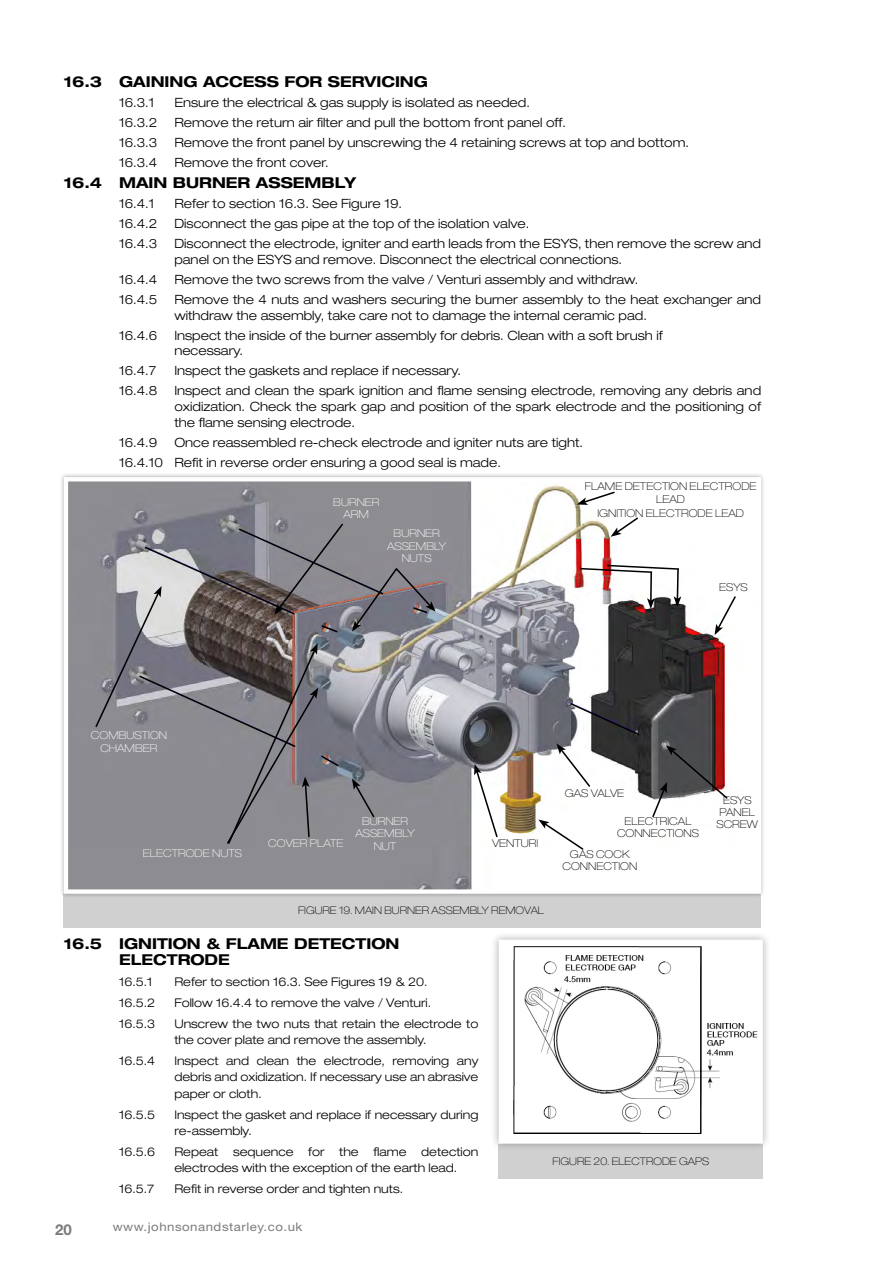
<style>
.page{position:relative;width:893px;height:1263px;background:#fff}
.page>*{position:absolute;margin:0;border:0;box-sizing:border-box;transform-origin:0 0}
.SUB_HEADING{font:700 expanded 15px/16.5px "Helvetica Neue LT Std";color:#000}
._1ST_INDENT{font:700 expanded 15px "Helvetica Neue LT Std";color:#000}
.t1{font:700 15px "Helvetica Neue LT Std";color:#7c7b7b}
.BODY_TEXT{font:300 expanded 12.75px/15.8px "Helvetica Neue LT Std";color:#000}
._1ST_INDENT-2{font:300 expanded 12.75px "Helvetica Neue LT Std";color:#000}
.SUB_HEADING-2{font:300 expanded 12.75px "Helvetica Neue LT Std";color:#000}
._1ST_INDENT-3{font:300 expanded 12px/16.5px "Helvetica Neue LT Std";color:#000}
.t2{font:12px "Helvetica Neue LT Std";letter-spacing:.04em;color:#7c7b7b;scale:1.1 1}
.t3{font:100 expanded 10.8px/12.3px "Helvetica Neue LT Std";color:#000;text-align:center}
.t4{font:100 expanded 10.8px/12.3px "Helvetica Neue LT Std";color:#fff;text-align:center}
.t5{font:100 expanded 10.5px "Helvetica Neue LT Std";color:#000}
</style>
<div class="page">
<div style="left:499px;top:1144px;width:264px;height:34px;background:#d0d0d0"></div>
<div style="left:491px;top:931px;width:280px;height:220px;background:#000;opacity:.3"></div>
<div style="left:501px;top:942px;width:260px;height:199px;background:#fff"></div>
<img style="left:513px;top:946px;width:244px;height:188px">
<div style="left:64px;top:893px;width:697px;height:34px;background:#d0d0d0"></div>
<div style="left:59px;top:473px;width:707px;height:425px;background:#000;opacity:.3"></div>
<img style="left:69px;top:482px;width:687px;height:407px">
<div style="left:64px;top:477px;width:697px;height:417px;border:4px solid #fff"></div>
<svg style="left:651px;top:745px;width:78px;height:73px"></svg>
<svg style="left:577px;top:490px;width:39px;height:15px"></svg>
<svg style="left:538px;top:819px;width:47px;height:32px"></svg>
<svg style="left:556px;top:743px;width:35px;height:45px"></svg>
<svg style="left:474px;top:764px;width:25px;height:74px"></svg>
<svg style="left:611px;top:516px;width:28px;height:21px"></svg>
<svg style="left:715px;top:595px;width:22px;height:40px"></svg>
<svg style="left:94px;top:522px;width:342px;height:323px;background:#86848a"></svg>
<svg style="left:579px;top:564px;width:102px;height:45px"></svg>
<svg style="left:569px;top:702px;width:72px;height:35px"></svg>
<p class="_1ST_INDENT" style="left:64px;top:72px;width:366px">16.3 GAINING ACCESS FOR SERVICING</p>
<p class="_1ST_INDENT-2" style="left:119px;top:95px;width:37px">16.3.1</p>
<p class="_1ST_INDENT-2" style="left:174px;top:95px;width:357px">Ensure the electrical &amp; gas supply is isolated as needed.</p>
<p class="_1ST_INDENT-2" style="left:119px;top:115px;width:40px">16.3.2</p>
<p class="_1ST_INDENT-2" style="left:174px;top:115px;width:393px">Remove the return air filter and pull the bottom front panel off.</p>
<p class="_1ST_INDENT-2" style="left:119px;top:135px;width:40px">16.3.3</p>
<p class="_1ST_INDENT-2" style="left:174px;top:135px;width:516px">Remove the front panel by unscrewing the 4 retaining screws at top and bottom.</p>
<p class="_1ST_INDENT-2" style="left:119px;top:155px;width:40px">16.3.4</p>
<p class="_1ST_INDENT-2" style="left:174px;top:155px;width:156px">Remove the front cover.</p>
<p class="SUB_HEADING" style="left:64px;top:174px;width:294px">16.4 MAIN BURNER ASSEMBLY</p>
<p class="BODY_TEXT" style="left:119px;top:195px;width:37px">16.4.1</p>
<p class="BODY_TEXT" style="left:174px;top:195px;width:229px">Refer to section 16.3. See Figure 19.</p>
<p class="BODY_TEXT" style="left:119px;top:215px;width:40px">16.4.2</p>
<p class="BODY_TEXT" style="left:174px;top:215px;width:356px">Disconnect the gas pipe at the top of the isolation valve.</p>
<p class="BODY_TEXT" style="left:119px;top:235px;width:40px">16.4.3</p>
<p class="BODY_TEXT" style="left:174px;top:235px;width:588px">Disconnect the electrode, igniter and earth leads from the ESYS, then remove the screw and panel on the ESYS and remove. Disconnect the electrical connections.</p>
<p class="BODY_TEXT" style="left:119px;top:271px;width:40px">16.4.4</p>
<p class="BODY_TEXT" style="left:174px;top:271px;width:466px">Remove the two screws from the valve / Venturi assembly and withdraw.</p>
<p class="BODY_TEXT" style="left:119px;top:291px;width:40px">16.4.5</p>
<p class="BODY_TEXT" style="left:174px;top:291px;width:588px">Remove the 4 nuts and washers securing the burner assembly to the heat exchanger and withdraw the assembly, take care not to damage the internal ceramic pad.</p>
<p class="BODY_TEXT" style="left:119px;top:327px;width:40px">16.4.6</p>
<p class="BODY_TEXT" style="left:174px;top:327px;width:490px">Inspect the inside of the burner assembly for debris. Clean with a soft brush if necessary.</p>
<p class="BODY_TEXT" style="left:119px;top:363px;width:39px">16.4.7</p>
<p class="BODY_TEXT" style="left:174px;top:363px;width:288px">Inspect the gaskets and replace if necessary.</p>
<p class="BODY_TEXT" style="left:119px;top:383px;width:40px">16.4.8</p>
<p class="BODY_TEXT" style="left:174px;top:383px;width:588px;text-align:justify">Inspect and clean the spark ignition and flame sensing electrode, removing any debris and oxidization. Check the spark gap and position of the spark electrode and the positioning of the flame sensing electrode.</p>
<p class="BODY_TEXT" style="left:119px;top:434px;width:40px">16.4.9</p>
<p class="BODY_TEXT" style="left:174px;top:434px;width:410px">Once reassembled re-check electrode and igniter nuts are tight.</p>
<p class="SUB_HEADING-2" style="left:119px;top:455px;width:383px">16.4.10 Refit in reverse order ensuring a good seal is made.</p>
<p class="t4" style="left:333px;top:495px;width:48px">BURNER<br>ARM</p>
<p class="t4" style="left:387px;top:527px;width:61px">BURNER<br>ASSEMBLY<br>NUTS</p>
<p class="t3" style="left:585px;top:479px;width:173px;line-height:13.5px">FLAME DETECTION ELECTRODE<br>LEAD</p>
<p class="t3" style="left:597px;top:507px;width:148px">IGNITION ELECTRODE LEAD</p>
<p class="t3" style="left:719px;top:581px;width:30px">ESYS</p>
<p class="t4" style="left:91px;top:729px;width:78px">COMBUSTION<br>CHAMBER</p>
<p class="t4" style="left:143px;top:847px;width:101px">ELECTRODE NUTS</p>
<p class="t4" style="left:355px;top:815px;width:61px">BURNER<br>ASSEMBLY</p>
<p class="t4" style="left:268px;top:837px;width:77px">COVER PLATE</p>
<p class="t4" style="left:374px;top:840px;width:24px">NUT</p>
<p class="t3" style="left:492px;top:837px;width:48px">VENTURI</p>
<p class="t3" style="left:565px;top:787px;width:61px">GAS VALVE</p>
<p class="t3" style="left:719px;top:793px;width:37px">ESYS<br>PANEL</p>
<p class="t3" style="left:625px;top:815px;width:68px">ELECTRICAL</p>
<p class="t3" style="left:716px;top:818px;width:43px">SCREW</p>
<p class="t3" style="left:617px;top:827px;width:83px">CONNECTIONS</p>
<p class="t3" style="left:570px;top:848px;width:61px">GAS COCK</p>
<p class="t3" style="left:562px;top:860px;width:76px">CONNECTION</p>
<p class="t5" style="left:298px;top:904px;width:247px">FIGURE 19. MAIN BURNER ASSEMBLY REMOVAL</p>
<p class="SUB_HEADING" style="left:119px;top:935px;width:282px;text-indent:-55px">16.5 IGNITION &amp; FLAME DETECTION<br>ELECTRODE</p>
<p class="_1ST_INDENT-3" style="left:119px;top:973px;width:35px">16.5.1</p>
<p class="_1ST_INDENT-3" style="left:174px;top:973px;width:255px">Refer to section 16.3. See Figures 19 &amp; 20.</p>
<p class="_1ST_INDENT-3" style="left:119px;top:994px;width:38px">16.5.2</p>
<p class="_1ST_INDENT-3" style="left:174px;top:994px;width:258px">Follow 16.4.4 to remove the valve / Venturi.</p>
<p class="_1ST_INDENT-3" style="left:119px;top:1015px;width:38px">16.5.3</p>
<p class="_1ST_INDENT-3" style="left:174px;top:1015px;width:306px">Unscrew the two nuts that retain the electrode to the cover plate and remove the assembly.</p>
<p class="_1ST_INDENT-3" style="left:119px;top:1052px;width:38px">16.5.4</p>
<p class="_1ST_INDENT-3" style="left:174px;top:1052px;width:306px;text-align:justify">Inspect and clean the electrode, removing any debris and oxidization. If necessary use an abrasive paper or cloth.</p>
<p class="_1ST_INDENT-3" style="left:119px;top:1106px;width:38px">16.5.5</p>
<p class="_1ST_INDENT-3" style="left:174px;top:1106px;width:305px">Inspect the gasket and replace if necessary during re-assembly.</p>
<p class="_1ST_INDENT-3" style="left:119px;top:1143px;width:38px">16.5.6</p>
<p class="_1ST_INDENT-3" style="left:174px;top:1143px;width:306px">Repeat sequence for the flame detection electrodes with the exception of the earth lead.</p>
<p class="_1ST_INDENT-3" style="left:119px;top:1180px;width:37px">16.5.7</p>
<p class="_1ST_INDENT-3" style="left:174px;top:1180px;width:230px">Refit in reverse order and tighten nuts.</p>
<p class="t5" style="left:552px;top:1155px;width:158px">FIGURE 20. ELECTRODE GAPS</p>
<p class="t1" style="left:55px;top:1220px;width:18px">20</p>
<p class="t2" style="left:113px;top:1220px;width:174px">www.johnsonandstarley.co.uk</p>
</div>
